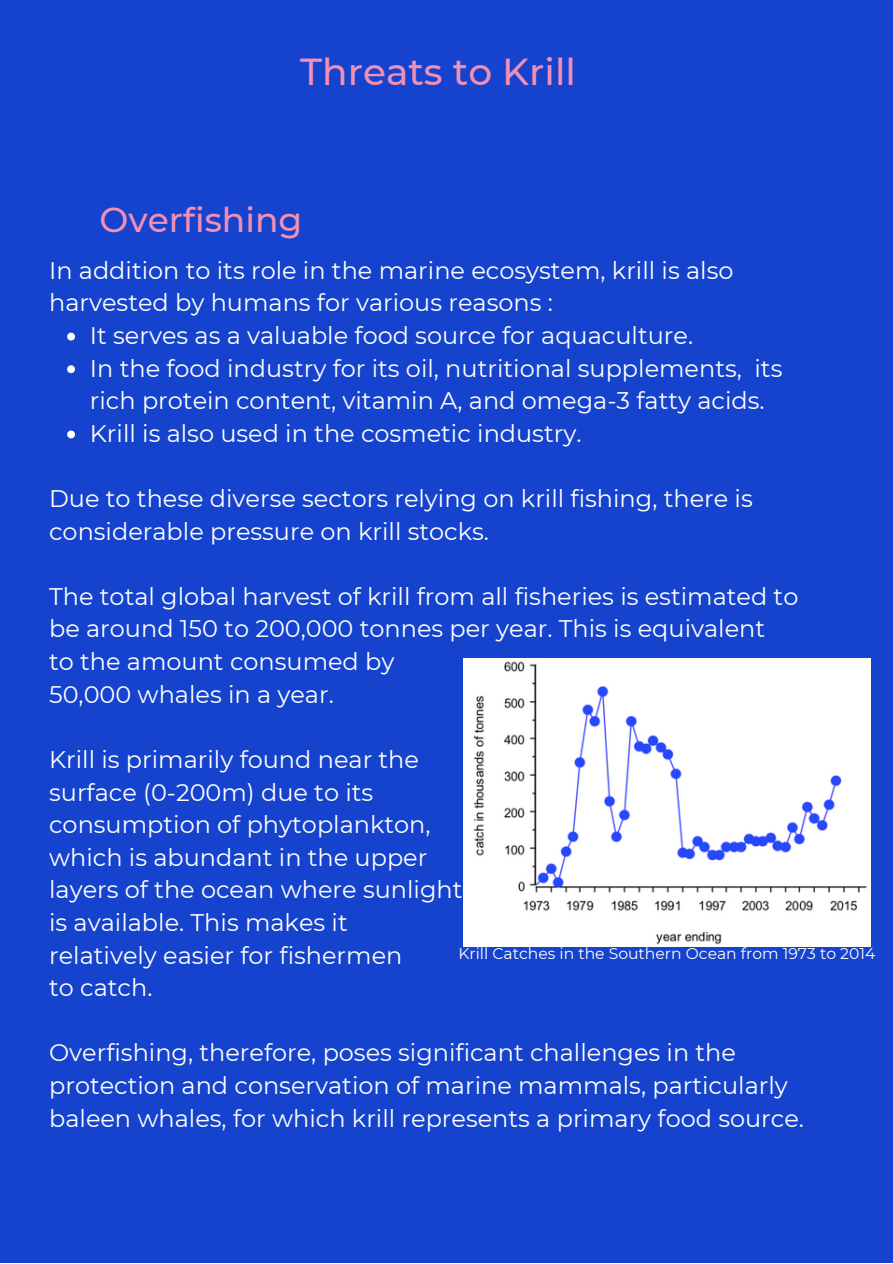
<style>
.page{position:relative;width:893px;height:1264px;background:#fff}
.page>*{position:absolute;margin:0;border:0;box-sizing:border-box;transform-origin:0 0}
.t1{font:500 37.5px "Montserrat";color:#f18fb5}
.t2{font:500 34.5px "Montserrat";color:#f18fb5}
.t3{font:24px/32.5px "Montserrat";color:#fff}
.t4{font:15.6px "Montserrat";color:#fff}
</style>
<div class="page">
<div style="left:0;top:0;width:892px;height:1262px;background:#1543cd"></div>
<img style="left:463px;top:658px;width:407px;height:288px">
<svg style="left:67px;top:333px;width:8px;height:7px"></svg>
<svg style="left:67px;top:365px;width:8px;height:8px"></svg>
<svg style="left:67px;top:430px;width:8px;height:8px"></svg>
<p class="t1" style="left:300px;top:49px;width:277px">Threats to Krill</p>
<p class="t2" style="left:99px;top:199px;width:204px">Overfishing</p>
<p class="t3" style="left:49px;top:254px;width:685px">In addition to its role in the marine ecosystem, krill is also harvested by humans for various reasons :</p>
<p class="t3" style="left:90px;top:319px;width:604px">It serves as a valuable food source for aquaculture.</p>
<p class="t3" style="left:90px;top:351px;width:694px">In the food industry for its oil, nutritional supplements, its rich protein content, vitamin A, and omega-3 fatty acids.</p>
<p class="t3" style="left:90px;top:417px;width:493px">Krill is also used in the cosmetic industry.</p>
<p class="t3" style="left:49px;top:482px;width:705px">Due to these diverse sectors relying on krill fishing, there is considerable pressure on krill stocks.</p>
<p class="t3" style="left:49px;top:580px;width:750px">The total global harvest of krill from all fisheries is estimated to be around 150 to 200,000 tonnes per year. This is equivalent</p>
<p class="t3" style="left:49px;top:645px;width:347px">to the amount consumed by</p>
<p class="t3" style="left:49px;top:677px;width:286px">50,000 whales in a year.</p>
<p class="t3" style="left:49px;top:743px;width:371px">Krill is primarily found near the</p>
<p class="t3" style="left:49px;top:775px;width:325px">surface (0-200m) due to its</p>
<p class="t3" style="left:49px;top:808px;width:383px">consumption of phytoplankton,</p>
<p class="t3" style="left:49px;top:840px;width:380px">which is abundant in the upper</p>
<p class="t3" style="left:49px;top:873px;width:415px">layers of the ocean where sunlight</p>
<p class="t3" style="left:49px;top:906px;width:300px">is available. This makes it</p>
<p class="t3" style="left:49px;top:938px;width:355px">relatively easier for fishermen</p>
<p class="t3" style="left:49px;top:971px;width:105px">to catch.</p>
<p class="t4" style="left:458px;top:944px;width:418px">Krill Catches in the Southern Ocean from 1973 to 2014</p>
<p class="t3" style="left:49px;top:1036px;width:756px">Overfishing, therefore, poses significant challenges in the protection and conservation of marine mammals, particularly baleen whales, for which krill represents a primary food source.</p>
</div>
